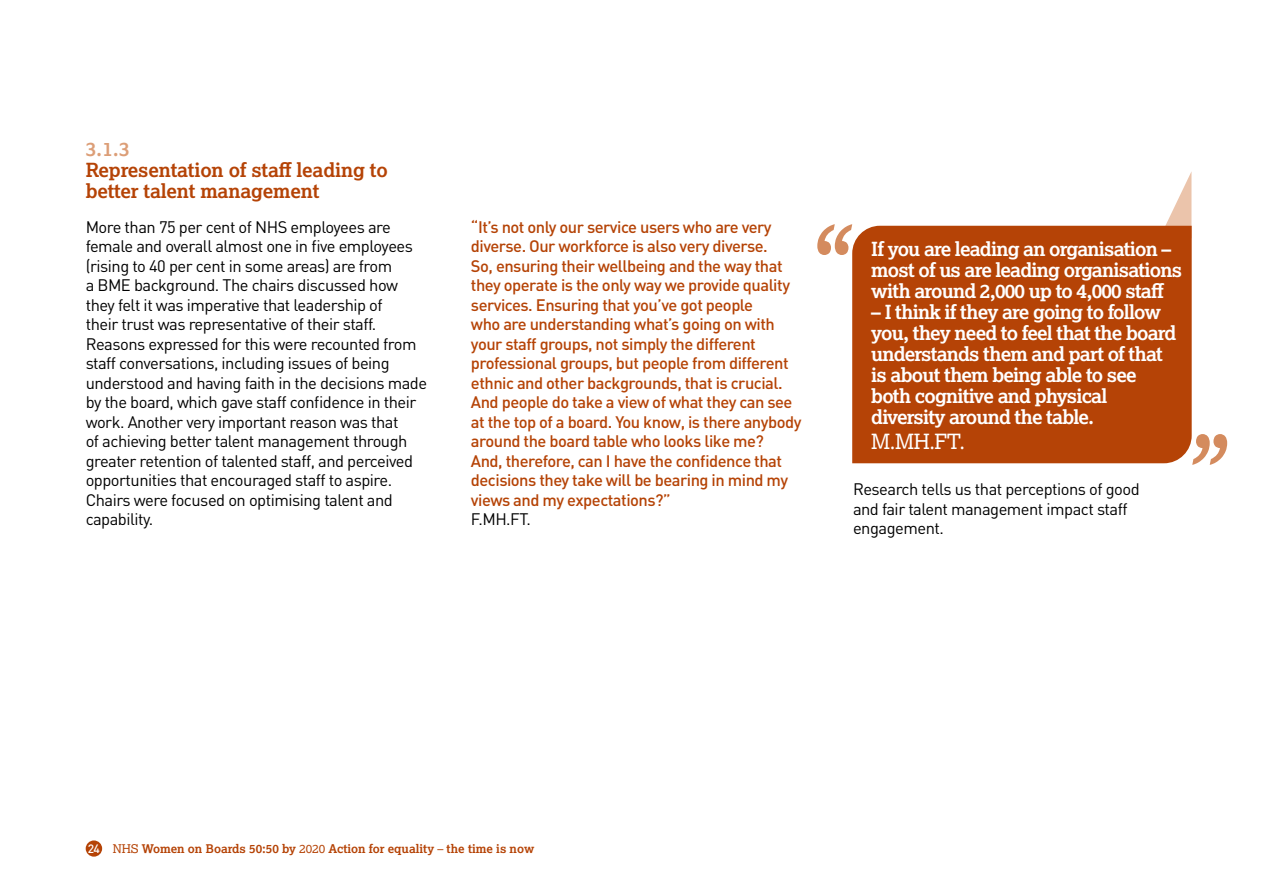
<style>
.page{position:relative;width:1263px;height:893px;background:#fff}
.page>*{position:absolute;margin:0;border:0;box-sizing:border-box;transform-origin:0 0}
.t1{font:21px "Lexia";color:#fff}
.t2{font:700 19.5px/21px "Lexia";letter-spacing:-.04em;color:#fff}
.t3{font:700 19.5px/21px "Lexia";letter-spacing:-.01em;color:#b54306}
.t4{font:700 19.5px "Lexia";color:#dc9e77}
.t5{font:16.5px/19.5px "DINOT";letter-spacing:-.03em;color:#000}
.t6{font:500 16.5px/19.5px "DINOT";letter-spacing:-.03em;color:#b54306}
.t7{font:700 12px "Lexia";color:#b54306}
.s1{font-family:"DINOT";font-weight:500;color:#fff}
.s2{font-weight:400}
</style>
<div class="page">
<div style="left:86px;top:840px;width:16px;height:17px;background:#b54306;border-radius:50%"></div>
<svg style="left:1167px;top:172px;width:25px;height:51px"></svg>
<svg style="left:1194px;top:434px;width:33px;height:31px"></svg>
<svg style="left:817px;top:224px;width:33px;height:31px"></svg>
<div style="left:850px;top:223px;width:344px;height:242px;background:#b54306"></div>
<p class="t4" style="left:86px;top:136px;width:45px">3.1.3</p>
<p class="t3" style="left:86px;top:159px;width:304px">Representation of staff leading to better talent management</p>
<p class="t5" style="left:86px;top:216px;width:343px">More than 75 per cent of NHS employees are female and overall almost one in five employees (rising to 40 per cent in some areas) are from<br>a BME background. The chairs discussed how they felt it was imperative that leadership of<br>their trust was representative of their staff.<br>Reasons expressed for this were recounted from staff conversations, including issues of being understood and having faith in the decisions made by the board, which gave staff confidence in their work. Another very important reason was that<br>of achieving better talent management through greater retention of talented staff, and perceived opportunities that encouraged staff to aspire.<br>Chairs were focused on optimising talent and capability.</p>
<p class="t6" style="left:471px;top:216px;width:332px">“It’s not only our service users who are very diverse. Our workforce is also very diverse.<br>So, ensuring their wellbeing and the way that they operate is the only way we provide quality services. Ensuring that you’ve got people<br>who are understanding what’s going on with your staff groups, not simply the different professional groups, but people from different ethnic and other backgrounds, that is crucial.<br>And people do take a view of what they can see at the top of a board. You know, is there anybody around the board table who looks like me?<br>And, therefore, can I have the confidence that decisions they take will be bearing in mind my views and my expectations?”</p>
<p class="t5" style="left:471px;top:509px;width:62px">F.MH.FT.</p>
<p class="t2" style="left:871px;top:238px;width:312px">If you are leading an organisation – most of us are leading organisations with around 2,000 up to 4,000 staff</p>
<p class="t2" style="left:871px;top:301px;width:307px">– I think if they are going to follow you, they need to feel that the board understands them and part of that is about them being able to see both cognitive and physical diversity around the table.</p>
<p class="t1" style="left:871px;top:428px;width:95px">M.MH.FT.</p>
<p class="t5" style="left:853px;top:479px;width:288px">Research tells us that perceptions of good and fair talent management impact staff engagement.</p>
<p class="t7" style="left:88px;top:841px;width:448px"><span class="s1">24</span> <span class="s2">NHS</span> Women on Boards 50:50 by <span class="s2">2020</span> Action for equality <span class="s2">–</span> the time is now</p>
</div>
